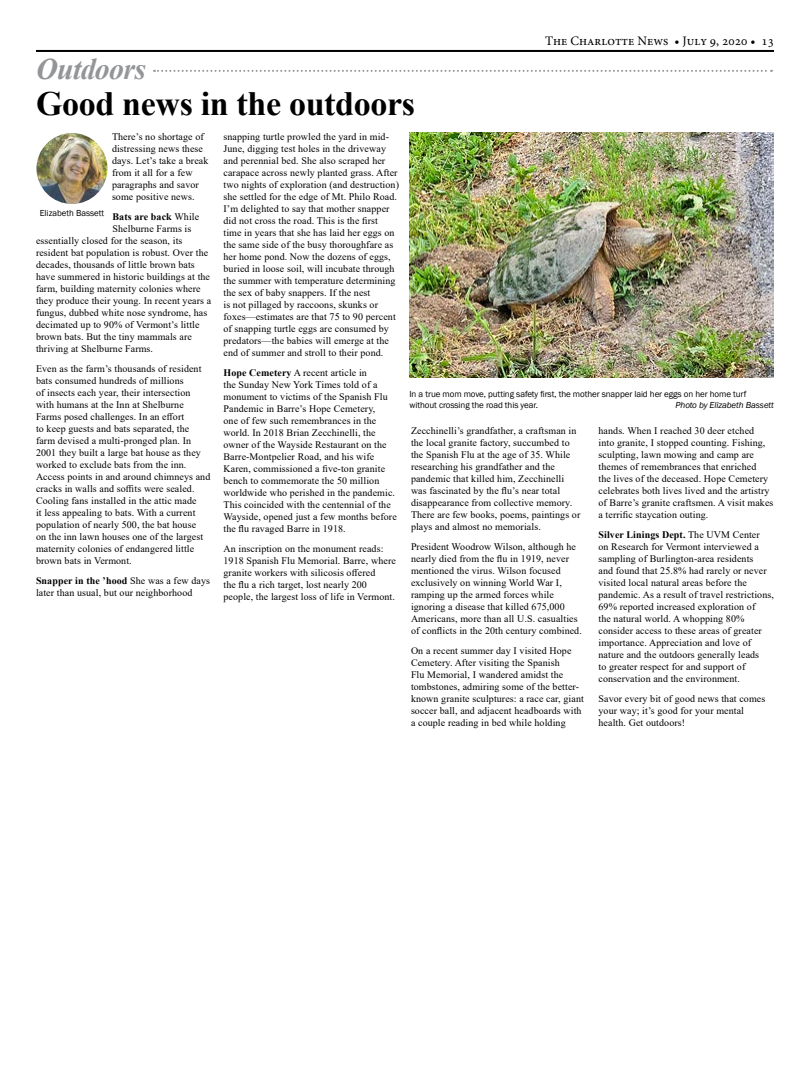
<style>
.page{position:relative;width:810px;height:1080px;background:#fff}
.page>*{position:absolute;margin:0;border:0;box-sizing:border-box;transform-origin:0 0}
.t1{font:700 34px "Times New Roman";letter-spacing:-.01em;color:#000}
.t2{font:italic 700 30px "Times New Roman";letter-spacing:-.02em;color:#939598}
.t3{font:13px "Minion Pro";color:#000}
.t4{font:10px/12px "Times New Roman";letter-spacing:.01em;color:#000}
.t5{font:700 10px "Times New Roman";letter-spacing:.01em;color:#000}
.t6{font:9px/11px "Franklin Gothic";letter-spacing:-.01em;color:#000}
.t7{font:italic 9px "Franklin Gothic";letter-spacing:-.01em;color:#000}
.s1{font-weight:400}
.s2{font-weight:700}
</style>
<div class="page">
<hr style="left:36px;top:50px;width:738px;height:2px;background:#000">
<svg style="left:154px;top:70px;width:618px;height:2px"></svg>
<img style="left:410px;top:132px;width:364px;height:246px">
<img style="left:36px;top:133px;width:72px;height:71px;border-radius:36px">
<h2 class="t2" style="left:36px;top:48px;width:111px">Outdoors</h2>
<h1 class="t1" style="left:36px;top:79px;width:381px">Good news in the outdoors</h1>
<h3 class="t3" style="left:545px;top:33px;width:230px">The Charlotte News • July 9, 2020 • 13</h3>
<p class="t4" style="left:112px;top:130px;width:98px">There’s no shortage of distressing news these days. Let’s take a break from it all for a few paragraphs and savor some positive news.</p>
<p class="t5" style="left:112px;top:209px;width:88px">Bats are back <span class="s1">While</span></p>
<p class="t4" style="left:112px;top:222px;width:80px">Shelburne Farms is</p>
<p class="t4" style="left:36px;top:234px;width:148px">essentially closed for the season, its</p>
<p class="t4" style="left:36px;top:246px;width:174px">resident bat population is robust. Over the</p>
<p class="t4" style="left:36px;top:258px;width:160px">decades, thousands of little brown bats</p>
<p class="t4" style="left:36px;top:270px;width:176px">have summered in historic buildings at the</p>
<p class="t4" style="left:36px;top:282px;width:166px">farm, building maternity colonies where</p>
<p class="t4" style="left:36px;top:294px;width:177px">they produce their young. In recent years a</p>
<p class="t4" style="left:36px;top:306px;width:173px">fungus, dubbed white nose syndrome, has</p>
<p class="t4" style="left:36px;top:318px;width:165px">decimated up to 90% of Vermont’s little</p>
<p class="t4" style="left:36px;top:330px;width:157px">brown bats. But the tiny mammals are</p>
<p class="t4" style="left:36px;top:342px;width:119px">thriving at Shelburne Farms.</p>
<p class="t4" style="left:36px;top:362px;width:176px">Even as the farm’s thousands of resident bats consumed hundreds of millions<br>of insects each year, their intersection with humans at the Inn at Shelburne Farms posed challenges. In an effort<br>to keep guests and bats separated, the farm devised a multi-pronged plan. In 2001 they built a large bat house as they worked to exclude bats from the inn.<br>Access points in and around chimneys and cracks in walls and soffits were sealed.<br>Cooling fans installed in the attic made<br>it less appealing to bats. With a current population of nearly 500, the bat house<br>on the inn lawn houses one of the largest maternity colonies of endangered little brown bats in Vermont.</p>
<p class="t4" style="left:36px;top:574px;width:176px"><span class="s2">Snapper in the ’hood</span> She was a few days later than usual, but our neighborhood</p>
<p class="t6" style="left:40px;top:207px;width:66px">Elizabeth Bassett</p>
<p class="t4" style="left:224px;top:130px;width:177px">snapping turtle prowled the yard in mid-June, digging test holes in the driveway and perennial bed. She also scraped her carapace across newly planted grass. After two nights of exploration (and destruction) she settled for the edge of Mt. Philo Road.<br>I’m delighted to say that mother snapper did not cross the road. This is the first<br>time in years that she has laid her eggs on the same side of the busy thoroughfare as her home pond. Now the dozens of eggs, buried in loose soil, will incubate through the summer with temperature determining the sex of baby snappers. If the nest<br>is not pillaged by raccoons, skunks or foxes—estimates are that 75 to 90 percent of snapping turtle eggs are consumed by predators—the babies will emerge at the end of summer and stroll to their pond.</p>
<p class="t4" style="left:224px;top:366px;width:175px"><span class="s2">Hope Cemetery</span> A recent article in<br>the Sunday New York Times told of a monument to victims of the Spanish Flu Pandemic in Barre’s Hope Cemetery,<br>one of few such remembrances in the world. In 2018 Brian Zecchinelli, the owner of the Wayside Restaurant on the Barre-Montpelier Road, and his wife Karen, commissioned a five-ton granite bench to commemorate the 50 million worldwide who perished in the pandemic.<br>This coincided with the centennial of the Wayside, opened just a few months before the flu ravaged Barre in 1918.</p>
<p class="t4" style="left:224px;top:542px;width:174px">An inscription on the monument reads:<br>1918 Spanish Flu Memorial. Barre, where granite workers with silicosis offered<br>the flu a rich target, lost nearly 200 people, the largest loss of life in Vermont.</p>
<p class="t6" style="left:410px;top:389px;width:338px">In a true mom move, putting safety first, the mother snapper laid her eggs on her home turf without crossing the road this year.</p>
<p class="t7" style="left:676px;top:400px;width:100px">Photo by Elizabeth Bassett</p>
<p class="t4" style="left:411px;top:424px;width:171px">Zecchinelli’s grandfather, a craftsman in the local granite factory, succumbed to the Spanish Flu at the age of 35. While researching his grandfather and the pandemic that killed him, Zecchinelli was fascinated by the flu’s near total disappearance from collective memory.<br>There are few books, poems, paintings or plays and almost no memorials.</p>
<p class="t4" style="left:411px;top:540px;width:172px">President Woodrow Wilson, although he nearly died from the flu in 1919, never mentioned the virus. Wilson focused exclusively on winning World War I, ramping up the armed forces while ignoring a disease that killed 675,000<br>Americans, more than all U.S. casualties of conflicts in the 20th century combined.</p>
<p class="t4" style="left:411px;top:644px;width:174px">On a recent summer day I visited Hope Cemetery. After visiting the Spanish<br>Flu Memorial, I wandered amidst the tombstones, admiring some of the better&shy;known granite sculptures: a race car, giant soccer ball, and adjacent headboards with a couple reading in bed while holding</p>
<p class="t4" style="left:598px;top:424px;width:177px">hands. When I reached 30 deer etched<br>into granite, I stopped counting. Fishing, sculpting, lawn mowing and camp are themes of remembrances that enriched<br>the lives of the deceased. Hope Cemetery celebrates both lives lived and the artistry of Barre’s granite craftsmen. A visit makes a terrific staycation outing.</p>
<p class="t4" style="left:598px;top:528px;width:177px"><span class="s2">Silver Linings Dept.</span> The UVM Center<br>on Research for Vermont interviewed a sampling of Burlington-area residents<br>and found that 25.8% had rarely or never visited local natural areas before the pandemic. As a result of travel restrictions, 69% reported increased exploration of<br>the natural world. A whopping 80% consider access to these areas of greater importance. Appreciation and love of nature and the outdoors generally leads<br>to greater respect for and support of conservation and the environment.</p>
<p class="t4" style="left:598px;top:692px;width:168px">Savor every bit of good news that comes your way; it’s good for your mental health. Get outdoors!</p>
</div>
